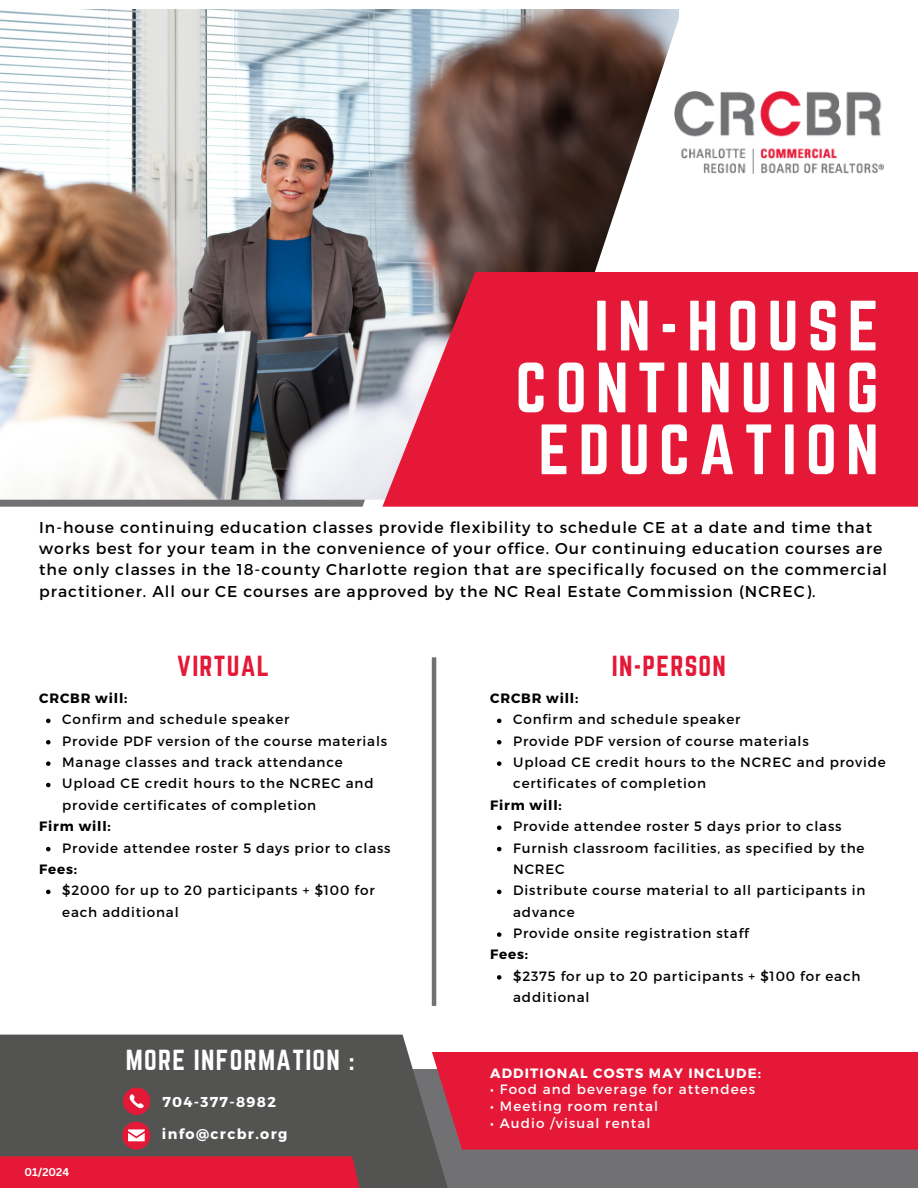
<style>
.page{position:relative;width:918px;height:1188px;background:#fff}
.page>*{position:absolute;margin:0;border:0;box-sizing:border-box;transform-origin:0 0}
.t1{font:62.25px/61.8px "Norwester";letter-spacing:.145em;color:#fff;text-align:right}
.t2{font:25.35px "Norwester";letter-spacing:.05em;color:#e51937}
.t3{font:25.35px "Norwester";letter-spacing:.05em;color:#fff}
.t4{font:15.75px/21.1px "Montserrat";letter-spacing:.06em;color:#000}
.t5{font:700 14.4px "Montserrat";letter-spacing:.09em;color:#fff}
.t6{font:700 14.25px "Montserrat";letter-spacing:.095em;color:#fff}
.t7{font:13.5px/21.3px "Montserrat";letter-spacing:.06em;color:#000}
.t8{font:13.5px "Montserrat";letter-spacing:.085em;color:#fff}
.t9{font:700 13.5px "Montserrat";letter-spacing:.06em;color:#000}
.t10{font:700 13.5px "Montserrat";letter-spacing:.085em;color:#fff}
.t11{font:700 10.95px "Canva Sans";color:#fff}
</style>
<div class="page">
<svg style="left:0;top:500px;width:365px;height:7px;background:#77777a"></svg>
<img style="left:0;top:9px;width:679px;height:491px">
<svg style="left:382px;top:272px;width:536px;height:235px;background:#e12743"></svg>
<div style="left:397px;top:1070px;width:521px;height:118px;background:#717174"></div>
<div style="left:459px;top:1052px;width:459px;height:98px;background:#e51937"></div>
<div style="left:0;top:1035px;width:459px;height:153px;background:#535452"></div>
<svg style="left:123px;top:1088px;width:27px;height:27px"></svg>
<div style="left:0;top:1156px;width:409px;height:32px;background:#e51937"></div>
<img style="left:675px;top:92px;width:208px;height:82px">
<svg style="left:122px;top:1122px;width:28px;height:28px"></svg>
<svg style="left:46px;top:719px;width:5px;height:4px"></svg>
<svg style="left:46px;top:740px;width:5px;height:5px"></svg>
<svg style="left:46px;top:761px;width:5px;height:5px"></svg>
<svg style="left:46px;top:783px;width:5px;height:4px"></svg>
<svg style="left:46px;top:847px;width:5px;height:4px"></svg>
<svg style="left:46px;top:890px;width:5px;height:4px"></svg>
<svg style="left:497px;top:719px;width:4px;height:4px"></svg>
<svg style="left:497px;top:740px;width:4px;height:5px"></svg>
<svg style="left:497px;top:761px;width:4px;height:5px"></svg>
<svg style="left:497px;top:826px;width:4px;height:4px"></svg>
<svg style="left:497px;top:847px;width:4px;height:4px"></svg>
<svg style="left:497px;top:890px;width:4px;height:4px"></svg>
<svg style="left:497px;top:932px;width:4px;height:5px"></svg>
<svg style="left:497px;top:975px;width:4px;height:5px"></svg>
<hr style="left:432px;top:657px;width:4px;height:349px;background:#717174">
<h1 class="t1" style="left:515px;top:295px;width:365px">IN-HOUSE<br>CONTINUING<br>EDUCATION</h1>
<h5 class="t4" style="left:39px;top:516px;width:849px">In-house continuing education classes provide flexibility to schedule CE at a date and time that works best for your team in the convenience of your office. Our continuing education courses are the only classes in the 18-county Charlotte region that are specifically focused on the commercial practitioner. All our CE courses are approved by the NC Real Estate Commission (NCREC).</h5>
<h2 class="t2" style="left:177px;top:651px;width:93px">VIRTUAL</h2>
<p class="t9" style="left:39px;top:689px;width:90px">CRCBR will:</p>
<p class="t7" style="left:62px;top:708px;width:229px">Confirm and schedule speaker</p>
<h6 class="t7" style="left:62px;top:729px;width:326px">Provide PDF version of the course materials</h6>
<p class="t7" style="left:62px;top:751px;width:282px">Manage classes and track attendance</p>
<h6 class="t7" style="left:62px;top:772px;width:313px">Upload CE credit hours to the NCREC and provide certificates of completion</h6>
<p class="t9" style="left:39px;top:818px;width:73px">Firm will:</p>
<h2 class="t7" style="left:62px;top:836px;width:330px">Provide attendee roster 5 days prior to class</h2>
<h6 class="t9" style="left:39px;top:860px;width:39px">Fees:</h6>
<p class="t7" style="left:62px;top:879px;width:314px">$2000 for up to 20 participants + $100 for each additional</p>
<p class="t11" style="left:24px;top:1165px;width:46px">01/2024</p>
<h6 class="t3" style="left:126px;top:1045px;width:230px">MORE INFORMATION :</h6>
<p class="t5" style="left:162px;top:1093px;width:115px">704-377-8982</p>
<p class="t6" style="left:162px;top:1125px;width:127px">info@crcbr.org</p>
<p class="t2" style="left:612px;top:651px;width:116px">IN-PERSON</p>
<p class="t9" style="left:490px;top:689px;width:90px">CRCBR will:</p>
<h6 class="t7" style="left:513px;top:708px;width:229px">Confirm and schedule speaker</h6>
<p class="t7" style="left:513px;top:729px;width:297px">Provide PDF version of course materials</p>
<p class="t7" style="left:513px;top:751px;width:374px">Upload CE credit hours to the NCREC and provide certificates of completion</p>
<p class="t9" style="left:490px;top:796px;width:73px">Firm will:</p>
<p class="t7" style="left:513px;top:815px;width:330px">Provide attendee roster 5 days prior to class</p>
<h6 class="t7" style="left:513px;top:836px;width:353px">Furnish classroom facilities, as specified by the<br>NCREC</h6>
<p class="t7" style="left:513px;top:879px;width:354px">Distribute course material to all participants in advance</p>
<h2 class="t7" style="left:513px;top:922px;width:237px">Provide onsite registration staff</h2>
<p class="t9" style="left:490px;top:946px;width:39px">Fees:</p>
<h3 class="t7" style="left:513px;top:965px;width:349px">$2375 for up to 20 participants + $100 for each additional</h3>
<p class="t10" style="left:490px;top:1064px;width:272px">ADDITIONAL COSTS MAY INCLUDE:</p>
<p class="t8" style="left:490px;top:1081px;width:266px">• Food and beverage for attendees</p>
<p class="t8" style="left:490px;top:1098px;width:170px">• Meeting room rental</p>
<p class="t8" style="left:490px;top:1115px;width:162px">• Audio /visual rental</p>
</div>
